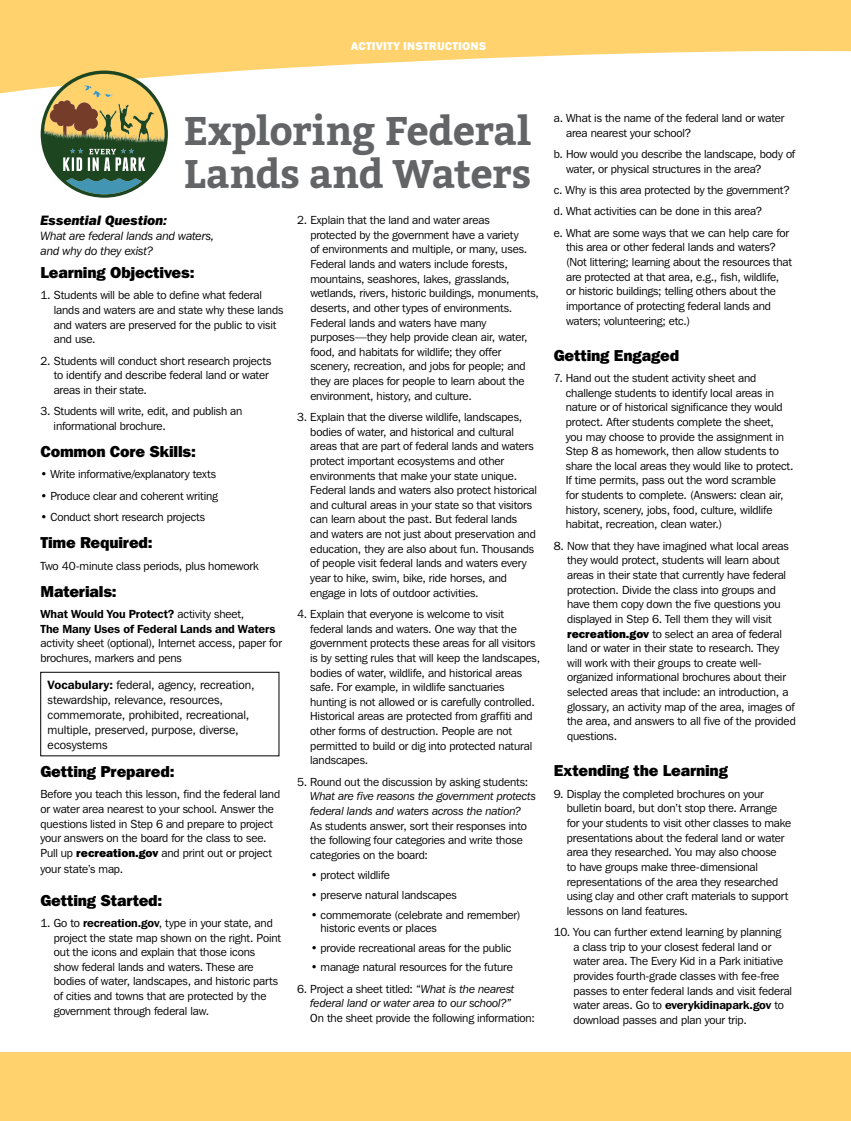
<style>
.page{position:relative;width:851px;height:1121px;background:#fff}
.page>*{position:absolute;margin:0;border:0;box-sizing:border-box;transform-origin:0 0}
.t1{font:700 39.75px/42.8px "Bitter";letter-spacing:-.01em;color:#636466}
.t2{font:800 15.75px "Franklin Gothic IT Cby BT";letter-spacing:-.01em;color:#000}
.t3{font:italic 800 13.5px "Franklin Gothic IT Cby BT";letter-spacing:-.005em;color:#000}
.t4{font:12px/15px "Franklin Gothic IT Cby BT";color:#000}
.t5{font:italic 12px/15.8px "Franklin Gothic IT Cby BT";letter-spacing:-.01em;color:#000}
.t6{font:11.7px/14.5px "Franklin Gothic IT Cby BT";letter-spacing:-.01em;color:#000}
.t7{font:800 11.25px "Franklin Gothic IT Cby BT";letter-spacing:.02em;color:#fff}
.s1{font-weight:600}
.s2{font-weight:800}
.s3{font-style:italic}
</style>
<div class="page">
<div style="left:0;top:1052px;width:850px;height:68px;background:#ffd26d"></div>
<svg style="left:0;top:0;width:850px;height:94px;fill:#ffd26d"></svg>
<div style="left:40px;top:672px;width:239px;height:84px;border:1px solid #000"></div>
<svg style="left:41px;top:71px;width:127px;height:127px"></svg>
<h1 class="t7" style="left:351px;top:38px;width:136px">ACTIVITY INSTRUCTIONS</h1>
<h2 class="t1" style="left:183px;top:110px;width:350px">Exploring Federal<br>Lands and Waters</h2>
<h3 class="t3" style="left:40px;top:212px;width:128px">Essential Question:</h3>
<p class="t5" style="left:40px;top:227px;width:175px">What are federal lands and waters, and why do they exist?</p>
<h3 class="t2" style="left:40px;top:262px;width:155px">Learning Objectives:</h3>
<p class="t6" style="left:54px;top:288px;width:231px;text-indent:-13px">1. Students will be able to define what federal lands and waters are and state why these lands and waters are preserved for the public to visit and use.</p>
<p class="t6" style="left:54px;top:353px;width:219px;text-indent:-13px">2. Students will conduct short research projects to identify and describe federal land or water areas in their state.</p>
<p class="t6" style="left:54px;top:403px;width:190px;text-indent:-13px">3. Students will write, edit, and publish an informational brochure.</p>
<h3 class="t2" style="left:40px;top:441px;width:157px">Common Core Skills:</h3>
<p class="t6" style="left:40px;top:467px;width:177px">• Write informative/explanatory texts</p>
<p class="t6" style="left:40px;top:488px;width:179px">• Produce clear and coherent writing</p>
<p class="t6" style="left:40px;top:509px;width:166px">• Conduct short research projects</p>
<h3 class="t2" style="left:40px;top:532px;width:114px">Time Required:</h3>
<p class="t6" style="left:40px;top:558px;width:219px">Two 40-minute class periods, plus homework</p>
<h3 class="t2" style="left:40px;top:581px;width:78px">Materials:</h3>
<p class="t6" style="left:40px;top:606px;width:243px"><span class="s1">What Would You Protect?</span> activity sheet,<br><span class="s1">The Many Uses of Federal Lands and Waters </span>activity sheet (optional), Internet access, paper for brochures, markers and pens</p>
<h4 class="t4" style="left:48px;top:677px;width:208px"><span class="s1">Vocabulary:</span> federal, agency, recreation,</h4>
<p class="t4" style="left:48px;top:692px;width:203px">stewardship, relevance, resources, commemorate, prohibited, recreational, multiple, preserved, purpose, diverse, ecosystems</p>
<h3 class="t2" style="left:40px;top:761px;width:135px">Getting Prepared:</h3>
<p class="t6" style="left:40px;top:786px;width:241px">Before you teach this lesson, find the federal land or water area nearest to your school. Answer the questions listed in Step 6 and prepare to project your answers on the board for the class to see.<br>Pull up <span class="s2">recreation.gov</span> and print out or project</p>
<p class="t6" style="left:40px;top:861px;width:84px">your state’s map.</p>
<h3 class="t2" style="left:40px;top:890px;width:123px">Getting Started:</h3>
<p class="t6" style="left:54px;top:915px;width:229px;text-indent:-13px">1. Go to <span class="s1">recreation.gov</span>, type in your state, and project the state map shown on the right. Point out the icons and explain that those icons show federal lands and waters. These are bodies of water, landscapes, and historic parts of cities and towns that are protected by the government through federal law.</p>
<p class="t6" style="left:310px;top:212px;width:230px;text-indent:-13px">2. Explain that the land and water areas<br>protected by the government have a variety<br>of environments and multiple, or many, uses.<br>Federal lands and waters include forests, mountains, seashores, lakes, grasslands, wetlands, rivers, historic buildings, monuments, deserts, and other types of environments.<br>Federal lands and waters have many purposes—they help provide clean air, water, food, and habitats for wildlife; they offer scenery, recreation, and jobs for people; and they are places for people to learn about the environment, history, and culture.</p>
<p class="t6" style="left:310px;top:409px;width:228px;text-indent:-13px">3. Explain that the diverse wildlife, landscapes, bodies of water, and historical and cultural areas that are part of federal lands and waters protect important ecosystems and other environments that make your state unique.<br>Federal lands and waters also protect historical and cultural areas in your state so that visitors can learn about the past. But federal lands and waters are not just about preservation and education, they are also about fun. Thousands of people visit federal lands and waters every year to hike, swim, bike, ride horses, and engage in lots of outdoor activities.</p>
<p class="t6" style="left:310px;top:606px;width:231px;text-indent:-13px">4. Explain that everyone is welcome to visit federal lands and waters. One way that the government protects these areas for all visitors is by setting rules that will keep the landscapes, bodies of water, wildlife, and historical areas safe. For example, in wildlife sanctuaries hunting is not allowed or is carefully controlled.<br>Historical areas are protected from graffiti and other forms of destruction. People are not permitted to build or dig into protected natural landscapes.</p>
<p class="t6" style="left:310px;top:774px;width:227px;text-indent:-13px">5. Round out the discussion by asking students:<br><span class="s3">What are five reasons the government protects federal lands and waters across the nation?<br></span>As students answer, sort their responses into the following four categories and write those categories on the board:</p>
<p class="t6" style="left:311px;top:867px;width:81px">• protect wildlife</p>
<p class="t6" style="left:311px;top:887px;width:147px">• preserve natural landscapes</p>
<p class="t6" style="left:320px;top:907px;width:201px;line-height:13px;text-indent:-10px">• commemorate (celebrate and remember) historic events or places</p>
<p class="t6" style="left:310px;top:940px;width:202px">• provide recreational areas for the public</p>
<p class="t6" style="left:310px;top:959px;width:204px">• manage natural resources for the future</p>
<p class="t6" style="left:310px;top:981px;width:226px;text-indent:-13px">6. Project a sheet titled: “<span class="s3">What is the nearest federal land or water area to our school?”<br></span>On the sheet provide the following information:</p>
<p class="t6" style="left:566px;top:110px;width:220px;text-indent:-12px">a. What is the name of the federal land or water area nearest your school?</p>
<p class="t6" style="left:566px;top:146px;width:231px;text-indent:-12px">b. How would you describe the landscape, body of water, or physical structures in the area?</p>
<p class="t6" style="left:554px;top:182px;width:238px">c. Why is this area protected by the government?</p>
<p class="t6" style="left:554px;top:204px;width:210px">d. What activities can be done in this area?</p>
<p class="t6" style="left:566px;top:225px;width:227px;text-indent:-12px">e. What are some ways that we can help care for this area or other federal lands and waters? (Not littering; learning about the resources that are protected at that area, e.g., fish, wildlife,<br>or historic buildings; telling others about the importance of protecting federal lands and waters; volunteering; etc.)</p>
<h3 class="t2" style="left:554px;top:345px;width:127px">Getting Engaged</h3>
<p class="t6" style="left:566px;top:370px;width:229px;text-indent:-12px">7. Hand out the student activity sheet and challenge students to identify local areas in nature or of historical significance they would protect. After students complete the sheet, you may choose to provide the assignment in Step 8 as homework, then allow students to share the local areas they would like to protect.<br>If time permits, pass out the word scramble<br>for students to complete. (Answers: clean air, history, scenery, jobs, food, culture, wildlife habitat, recreation, clean water.)</p>
<p class="t6" style="left:567px;top:538px;width:230px;text-indent:-13px">8. Now that they have imagined what local areas they would protect, students will learn about areas in their state that currently have federal protection. Divide the class into groups and have them copy down the five questions you displayed in Step 6. Tell them they will visit <span class="s2">recreation.gov</span> to select an area of federal land or water in their state to research. They will work with their groups to create well&shy;organized informational brochures about their selected areas that include: an introduction, a glossary, an activity map of the area, images of the area, and answers to all five of the provided questions.</p>
<h3 class="t2" style="left:554px;top:760px;width:176px">Extending the Learning</h3>
<p class="t6" style="left:566px;top:786px;width:226px;text-indent:-13px">9. Display the completed brochures on your bulletin board, but don’t stop there. Arrange for your students to visit other classes to make presentations about the federal land or water area they researched. You may also choose<br>to have groups make three-dimensional representations of the area they researched using clay and other craft materials to support lessons on land features.</p>
<p class="t6" style="left:573px;top:924px;width:220px;text-indent:-19px">10. You can further extend learning by planning<br>a class trip to your closest federal land or water area. The Every Kid in a Park initiative provides fourth-grade classes with fee-free passes to enter federal lands and visit federal water areas. Go to <span class="s1">everykidinapark.gov</span> to download passes and plan your trip.</p>
</div>
